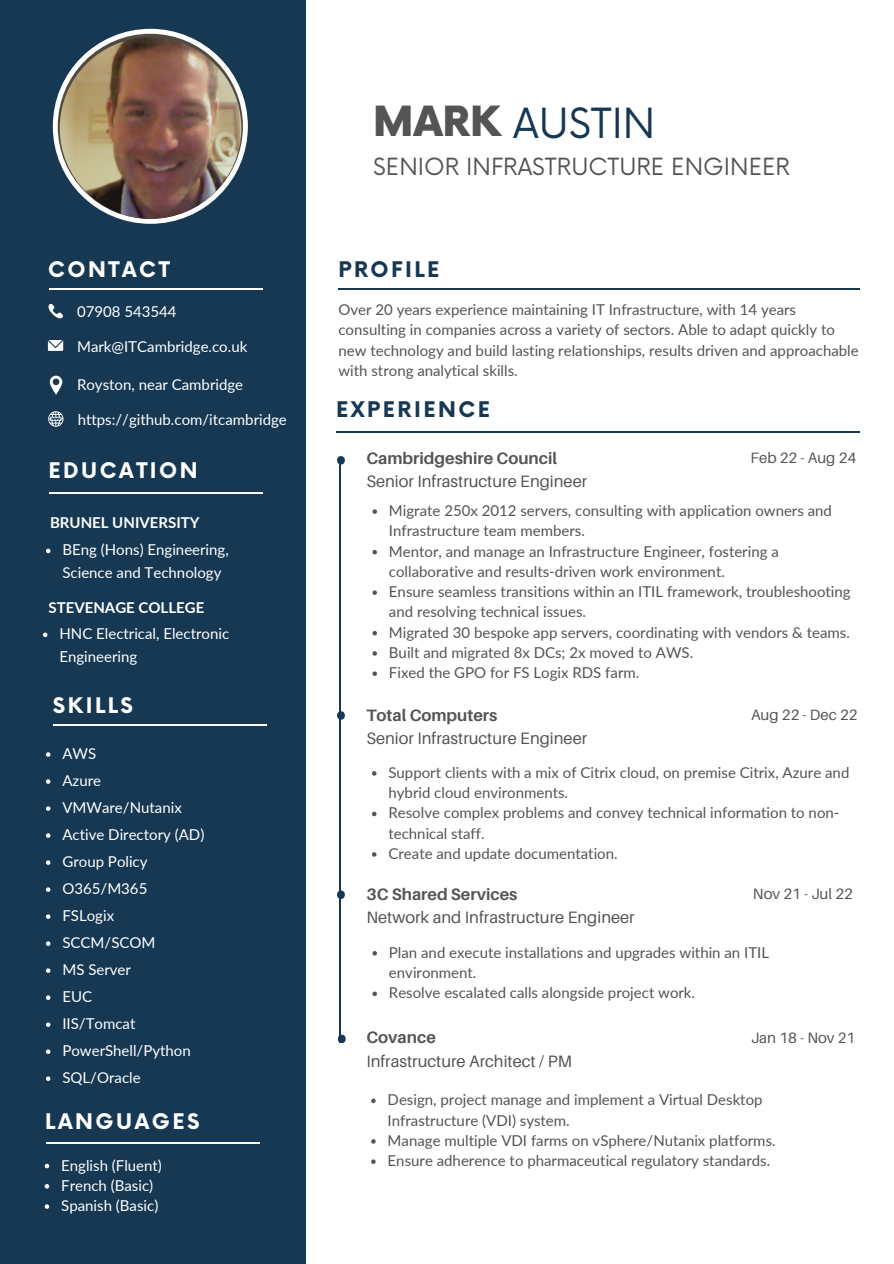
<style>
.page{position:relative;width:894px;height:1264px;background:#fff}
.page>*{position:absolute;margin:0;border:0;box-sizing:border-box;transform-origin:0 0}
.t1{font:40.5px "Now";color:#163853}
.t2{font:23.1px "Now";color:#545454}
.t3{font:700 21px "Now";letter-spacing:.12em;color:#fff}
.t4{font:700 21px "Now";letter-spacing:.12em;color:#163853}
.t5{font:16.5px "Aileron";color:#545454}
.t6{font:700 16.5px "Aileron";color:#545454}
.t7{font:15px/20.2px "Lato";color:#545454}
.t8{font:15px/22.5px "Lato";color:#fff}
.t9{font:15px "Aileron";color:#545454}
.t10{font:700 15px "Lato";color:#fff}
.s1{font-weight:900;color:#545454}
</style>
<div class="page">
<div style="left:0;top:0;width:305px;height:1263px;background:#163853"></div>
<svg style="left:53px;top:29px;width:195px;height:195px;fill:#fff"></svg>
<svg style="left:48px;top:304px;width:15px;height:15px"></svg>
<svg style="left:48px;top:340px;width:15px;height:11px"></svg>
<svg style="left:50px;top:375px;width:12px;height:20px"></svg>
<hr style="left:49px;top:288px;width:214px;height:2px;background:#fff">
<svg style="left:48px;top:411px;width:15px;height:16px"></svg>
<hr style="left:49px;top:492px;width:214px;height:1px;background:#fff">
<hr style="left:53px;top:724px;width:213px;height:1px;background:#fff">
<hr style="left:46px;top:1142px;width:213px;height:1px;background:#fff">
<hr style="left:336px;top:431px;width:522px;height:1px;background:#163853">
<hr style="left:338px;top:288px;width:521px;height:2px;background:#163853">
<svg style="left:337px;top:456px;width:8px;height:8px"></svg>
<hr style="left:339px;top:461px;width:1px;height:582px;background:#163853">
<svg style="left:337px;top:711px;width:8px;height:8px"></svg>
<svg style="left:337px;top:890px;width:8px;height:9px"></svg>
<svg style="left:338px;top:1034px;width:7px;height:9px"></svg>
<svg style="left:58px;top:34px;width:185px;height:185px"></svg>
<img style="left:60px;top:37px;width:181px;height:182px;border-radius:50%">
<svg style="left:46px;top:752px;width:4px;height:4px"></svg>
<svg style="left:46px;top:779px;width:4px;height:4px"></svg>
<svg style="left:46px;top:806px;width:4px;height:4px"></svg>
<svg style="left:46px;top:833px;width:4px;height:4px"></svg>
<svg style="left:46px;top:860px;width:4px;height:4px"></svg>
<svg style="left:46px;top:887px;width:4px;height:4px"></svg>
<svg style="left:46px;top:914px;width:4px;height:4px"></svg>
<svg style="left:46px;top:941px;width:4px;height:4px"></svg>
<svg style="left:46px;top:968px;width:4px;height:4px"></svg>
<svg style="left:46px;top:995px;width:4px;height:4px"></svg>
<svg style="left:46px;top:1022px;width:4px;height:4px"></svg>
<svg style="left:46px;top:1049px;width:4px;height:4px"></svg>
<svg style="left:46px;top:1076px;width:4px;height:4px"></svg>
<svg style="left:46px;top:548px;width:4px;height:5px"></svg>
<svg style="left:43px;top:632px;width:4px;height:5px"></svg>
<svg style="left:45px;top:1163px;width:4px;height:5px"></svg>
<svg style="left:45px;top:1184px;width:4px;height:4px"></svg>
<svg style="left:45px;top:1204px;width:4px;height:4px"></svg>
<svg style="left:372px;top:509px;width:5px;height:5px"></svg>
<svg style="left:372px;top:550px;width:5px;height:4px"></svg>
<svg style="left:372px;top:590px;width:5px;height:5px"></svg>
<svg style="left:372px;top:631px;width:5px;height:4px"></svg>
<svg style="left:372px;top:651px;width:5px;height:4px"></svg>
<svg style="left:372px;top:671px;width:5px;height:5px"></svg>
<svg style="left:372px;top:771px;width:4px;height:4px"></svg>
<svg style="left:372px;top:811px;width:4px;height:5px"></svg>
<svg style="left:372px;top:852px;width:4px;height:4px"></svg>
<svg style="left:372px;top:951px;width:5px;height:4px"></svg>
<svg style="left:372px;top:991px;width:5px;height:5px"></svg>
<svg style="left:371px;top:1098px;width:4px;height:5px"></svg>
<svg style="left:371px;top:1139px;width:4px;height:4px"></svg>
<svg style="left:371px;top:1159px;width:4px;height:4px"></svg>
<p class="t3" style="left:48px;top:258px;width:123px">CONTACT</p>
<p class="t8" style="left:77px;top:300px;width:101px">07908 543544</p>
<p class="t8" style="left:77px;top:335px;width:172px">Mark@ITCambridge.co.uk</p>
<p class="t8" style="left:77px;top:373px;width:168px">Royston, near Cambridge</p>
<p class="t8" style="left:78px;top:407px;width:211px">https://github.com/itcambridge</p>
<p class="t3" style="left:48px;top:459px;width:151px">EDUCATION</p>
<p class="t10" style="left:50px;top:513px;width:151px">BRUNEL UNIVERSITY</p>
<p class="t8" style="left:62px;top:538px;width:168px">BEng (Hons) Engineering,<br>Science and Technology</p>
<p class="t10" style="left:48px;top:598px;width:157px">STEVENAGE COLLEGE</p>
<p class="t8" style="left:59px;top:622px;width:171px">HNC Electrical, Electronic<br>Engineering</p>
<p class="t3" style="left:53px;top:693px;width:82px">SKILLS</p>
<h3 class="t8" style="left:62px;top:742px;width:35px">AWS</h3>
<p class="t8" style="left:62px;top:769px;width:40px">Azure</p>
<p class="t8" style="left:62px;top:796px;width:121px">VMWare/Nutanix</p>
<p class="t8" style="left:62px;top:823px;width:143px">Active Directory (AD)</p>
<p class="t8" style="left:62px;top:850px;width:87px">Group Policy</p>
<h3 class="t8" style="left:62px;top:877px;width:86px">O365/M365</h3>
<p class="t8" style="left:62px;top:904px;width:53px">FSLogix</p>
<p class="t8" style="left:62px;top:931px;width:94px">SCCM/SCOM</p>
<p class="t8" style="left:62px;top:958px;width:70px">MS Server</p>
<p class="t8" style="left:62px;top:985px;width:31px">EUC</p>
<p class="t8" style="left:62px;top:1012px;width:74px">IIS/Tomcat</p>
<p class="t8" style="left:62px;top:1039px;width:130px">PowerShell/Python</p>
<p class="t8" style="left:62px;top:1066px;width:80px">SQL/Oracle</p>
<p class="t3" style="left:45px;top:1109px;width:156px">LANGUAGES</p>
<p class="t8" style="left:61px;top:1153px;width:102px">English (Fluent)</p>
<p class="t8" style="left:61px;top:1173px;width:93px">French (Basic)</p>
<h3 class="t8" style="left:61px;top:1193px;width:99px">Spanish (Basic)</h3>
<h3 class="t1" style="left:373px;top:100px;width:283px"><span class="s1">MARK</span> AUSTIN</h3>
<p class="t2" style="left:373px;top:154px;width:418px">SENIOR INFRASTRUCTURE ENGINEER</p>
<p class="t4" style="left:338px;top:258px;width:102px">PROFILE</p>
<h1 class="t7" style="left:338px;top:299px;width:521px">Over 20 years experience maintaining IT Infrastructure, with 14 years consulting in companies across a variety of sectors. Able to adapt quickly to new technology and build lasting relationships, results driven and approachable with strong analytical skills.</h1>
<p class="t4" style="left:336px;top:398px;width:155px">EXPERIENCE</p>
<h2 class="t6" style="left:366px;top:447px;width:192px">Cambridgeshire Council</h2>
<h4 class="t5" style="left:366px;top:470px;width:222px">Senior Infrastructure Engineer</h4>
<h6 class="t9" style="left:750px;top:448px;width:107px">Feb 22 - Aug 24</h6>
<p class="t7" style="left:389px;top:500px;width:444px">Migrate 250x 2012 servers, consulting with application owners and<br>Infrastructure team members.</p>
<p class="t7" style="left:389px;top:540px;width:391px">Mentor, and manage an Infrastructure Engineer, fostering a collaborative and results-driven work environment.</p>
<p class="t7" style="left:389px;top:581px;width:463px">Ensure seamless transitions within an ITIL framework, troubleshooting and resolving technical issues.</p>
<p class="t7" style="left:389px;top:621px;width:462px">Migrated 30 bespoke app servers, coordinating with vendors &amp; teams.</p>
<p class="t7" style="left:389px;top:642px;width:306px">Built and migrated 8x DCs; 2x moved to AWS.</p>
<p class="t7" style="left:389px;top:662px;width:252px">Fixed the GPO for FS Logix RDS farm.</p>
<p class="t6" style="left:366px;top:705px;width:132px">Total Computers</p>
<h3 class="t9" style="left:750px;top:705px;width:108px">Aug 22 - Dec 22</h3>
<h3 class="t5" style="left:366px;top:728px;width:222px">Senior Infrastructure Engineer</h3>
<h6 class="t7" style="left:388px;top:762px;width:462px">Support clients with a mix of Citrix cloud, on premise Citrix, Azure and hybrid cloud environments.</h6>
<p class="t7" style="left:388px;top:802px;width:452px">Resolve complex problems and convey technical information to non&shy;technical staff.</p>
<p class="t7" style="left:388px;top:843px;width:231px">Create and update documentation.</p>
<p class="t6" style="left:366px;top:884px;width:153px">3C Shared Services</p>
<h6 class="t9" style="left:752px;top:884px;width:101px">Nov 21 - Jul 22</h6>
<p class="t5" style="left:366px;top:907px;width:270px">Network and Infrastructure Engineer</p>
<p class="t7" style="left:389px;top:941px;width:381px">Plan and execute installations and upgrades within an ITIL environment.</p>
<p class="t7" style="left:389px;top:982px;width:307px">Resolve escalated calls alongside project work.</p>
<p class="t6" style="left:366px;top:1027px;width:71px">Covance</p>
<h6 class="t5" style="left:366px;top:1050px;width:207px">Infrastructure Architect / PM</h6>
<p class="t9" style="left:750px;top:1028px;width:106px">Jan 18 - Nov 21</p>
<p class="t7" style="left:387px;top:1089px;width:376px">Design, project manage and implement a Virtual Desktop<br>Infrastructure (VDI) system.</p>
<p class="t7" style="left:387px;top:1129px;width:389px">Manage multiple VDI farms on vSphere/Nutanix platforms.</p>
<p class="t7" style="left:387px;top:1150px;width:384px">Ensure adherence to pharmaceutical regulatory standards.</p>
</div>
